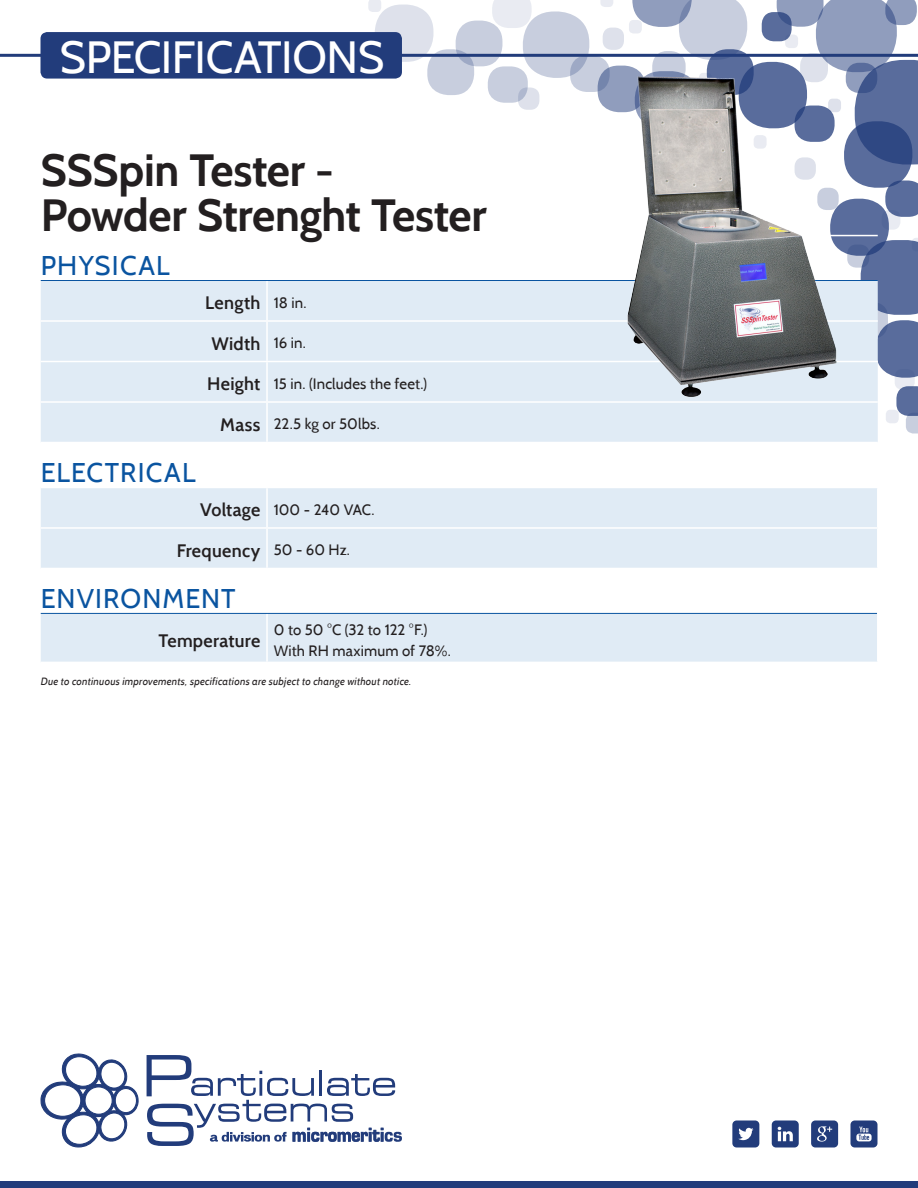
<style>
.page{position:relative;width:918px;height:1188px;background:#fff}
.page>*{position:absolute;margin:0;border:0;box-sizing:border-box;transform-origin:0 0}
.t1{font:700 45px/45px "Cabin";letter-spacing:-.01em;color:#231f20}
.t2{font:45px "Cabin";letter-spacing:-.01em;color:#fff}
.t3{font:27px "Cabin";letter-spacing:.04em;color:#0a54a0}
.Subheader-_left_colu{font:600 18px "Cabin";letter-spacing:.015em;color:#231f20}
.Body_Copy{font:15px/21px "Cabin";letter-spacing:.005em;color:#231f20}
.t4{font:italic 10.5px "Cabin";letter-spacing:.025em;color:#231f20}
</style>
<div class="page">
<div style="left:830px;top:199px;width:59px;height:57px;background:#596c9c;border-radius:27px"></div>
<div style="left:844px;top:121px;width:68px;height:67px;background:#596c9c;border-radius:32px"></div>
<div style="left:523px;top:11px;width:66px;height:67px;background:#c8cede;border-radius:32px"></div>
<div style="left:456px;top:21px;width:46px;height:45px;background:#c8cede;border-radius:21px"></div>
<svg style="left:427px;top:49px;width:47px;height:46px;background:#c5cbdc"></svg>
<div style="left:375px;top:5px;width:58px;height:57px;background:#dee1eb;border-radius:27px"></div>
<div style="left:488px;top:66px;width:40px;height:37px;background:#c8cede;border-radius:17px"></div>
<svg style="left:885px;top:181px;width:33px;height:36px"></svg>
<svg style="left:570px;top:56px;width:40px;height:36px"></svg>
<svg style="left:518px;top:87px;width:21px;height:23px"></svg>
<div style="left:603px;top:28px;width:21px;height:22px;background:#dee1eb;border-radius:9px"></div>
<svg style="left:896px;top:386px;width:22px;height:48px"></svg>
<div style="left:629px;top:20px;width:13px;height:14px;background:#e9ebf2;border-radius:4px"></div>
<svg style="left:368px;top:0;width:13px;height:12px"></svg>
<div style="left:886px;top:410px;width:13px;height:13px;background:#e9ebf2;border-radius:4px"></div>
<svg style="left:847px;top:245px;width:22px;height:23px"></svg>
<svg style="left:632px;top:0;width:115px;height:49px"></svg>
<svg style="left:492px;top:0;width:40px;height:28px"></svg>
<svg style="left:600px;top:0;width:13px;height:7px"></svg>
<svg style="left:861px;top:238px;width:57px;height:139px;background:#6476a3"></svg>
<svg style="left:882px;top:210px;width:18px;height:20px"></svg>
<div style="left:762px;top:12px;width:30px;height:29px;background:#596c9c;border-radius:12px"></div>
<svg style="left:777px;top:0;width:141px;height:164px;background:#7a89b0"></svg>
<svg style="left:785px;top:35px;width:13px;height:13px"></svg>
<svg style="left:895px;top:369px;width:20px;height:21px"></svg>
<svg style="left:732px;top:1120px;width:27px;height:28px"></svg>
<svg style="left:772px;top:1120px;width:27px;height:28px"></svg>
<svg style="left:811px;top:1120px;width:27px;height:28px"></svg>
<svg style="left:850px;top:1120px;width:28px;height:28px"></svg>
<div style="left:0;top:1181px;width:918px;height:7px;background:#223c7b"></div>
<hr style="left:0;top:54px;width:918px;height:3px;background:#223c7b">
<div style="left:40px;top:32px;width:362px;height:47px;background:#223c7b;border-radius:7px"></div>
<svg style="left:40px;top:1053px;width:99px;height:95px"></svg>
<svg style="left:147px;top:1055px;width:255px;height:91px"></svg>
<svg style="left:41px;top:281px;width:837px;height:381px;fill:#e0ebf5"></svg>
<hr style="left:266px;top:488px;width:2px;height:39px;background:#fff">
<hr style="left:266px;top:529px;width:2px;height:39px;background:#fff">
<hr style="left:266px;top:614px;width:2px;height:48px;background:#fff">
<hr style="left:41px;top:568px;width:226px;height:1px;background:#fff">
<hr style="left:267px;top:568px;width:612px;height:1px;background:#fff">
<hr style="left:877px;top:569px;width:2px;height:44px;background:#fff">
<hr style="left:41px;top:613px;width:226px;height:1px;background:#0a54a0">
<hr style="left:267px;top:613px;width:610px;height:1px;background:#0a54a0">
<hr style="left:41px;top:361px;width:226px;height:1px;background:#fff">
<hr style="left:267px;top:361px;width:611px;height:1px;background:#fff">
<hr style="left:41px;top:401px;width:226px;height:2px;background:#fff">
<hr style="left:267px;top:401px;width:611px;height:2px;background:#fff">
<hr style="left:41px;top:442px;width:226px;height:1px;background:#fff">
<hr style="left:267px;top:442px;width:611px;height:1px;background:#fff">
<hr style="left:267px;top:235px;width:611px;height:1px;background:#fff">
<hr style="left:266px;top:281px;width:2px;height:39px;background:#fff">
<hr style="left:266px;top:322px;width:2px;height:39px;background:#fff">
<hr style="left:266px;top:362px;width:2px;height:39px;background:#fff">
<hr style="left:266px;top:403px;width:2px;height:39px;background:#fff">
<hr style="left:41px;top:487px;width:226px;height:1px;background:#fff">
<hr style="left:267px;top:487px;width:612px;height:1px;background:#fff">
<hr style="left:877px;top:488px;width:2px;height:39px;background:#fff">
<hr style="left:877px;top:529px;width:2px;height:39px;background:#fff">
<hr style="left:877px;top:613px;width:2px;height:49px;background:#fff">
<hr style="left:41px;top:527px;width:226px;height:2px;background:#fff">
<hr style="left:267px;top:527px;width:612px;height:2px;background:#fff">
<hr style="left:41px;top:320px;width:226px;height:2px;background:#fff">
<hr style="left:267px;top:320px;width:611px;height:2px;background:#fff">
<hr style="left:41px;top:280px;width:226px;height:1px;background:#0a54a0">
<hr style="left:267px;top:280px;width:611px;height:1px;background:#0a54a0">
<img style="left:602px;top:49px;width:256px;height:386px">
<h1 class="t2" style="left:60px;top:29px;width:326px">SPECIFICATIONS</h1>
<p class="t1" style="left:41px;top:148px;width:448px">SSSpin Tester -<br>Powder Strenght Tester</p>
<p class="t3" style="left:41px;top:249px;width:130px">PHYSICAL</p>
<p class="Subheader-_left_colu" style="left:205px;top:292px;width:57px">Length</p>
<p class="Body_Copy" style="left:274px;top:292px;width:34px">18 in.</p>
<p class="Subheader-_left_colu" style="left:211px;top:333px;width:50px">Width</p>
<p class="Body_Copy" style="left:274px;top:333px;width:34px">16 in.</p>
<p class="Subheader-_left_colu" style="left:207px;top:373px;width:55px">Height</p>
<p class="Body_Copy" style="left:274px;top:373px;width:155px">15 in. (Includes the feet.)</p>
<p class="Subheader-_left_colu" style="left:220px;top:414px;width:41px">Mass</p>
<p class="Body_Copy" style="left:274px;top:414px;width:108px">22.5 kg or 50lbs.</p>
<p class="t3" style="left:41px;top:456px;width:156px">ELECTRICAL</p>
<p class="Subheader-_left_colu" style="left:200px;top:499px;width:62px">Voltage</p>
<p class="Body_Copy" style="left:274px;top:499px;width:102px">100 - 240 VAC.</p>
<p class="Subheader-_left_colu" style="left:177px;top:540px;width:85px">Frequency</p>
<p class="Body_Copy" style="left:274px;top:540px;width:78px">50 - 60 Hz.</p>
<p class="t3" style="left:41px;top:582px;width:196px">ENVIRONMENT</p>
<p class="Subheader-_left_colu" style="left:159px;top:629px;width:103px">Temperature</p>
<p class="Body_Copy" style="left:274px;top:619px;width:179px">0 to 50 °C (32 to 122 °F.)<br>With RH maximum of 78%.</p>
<p class="t4" style="left:41px;top:675px;width:372px">Due to continuous improvements, specifications are subject to change without notice.</p>
</div>
